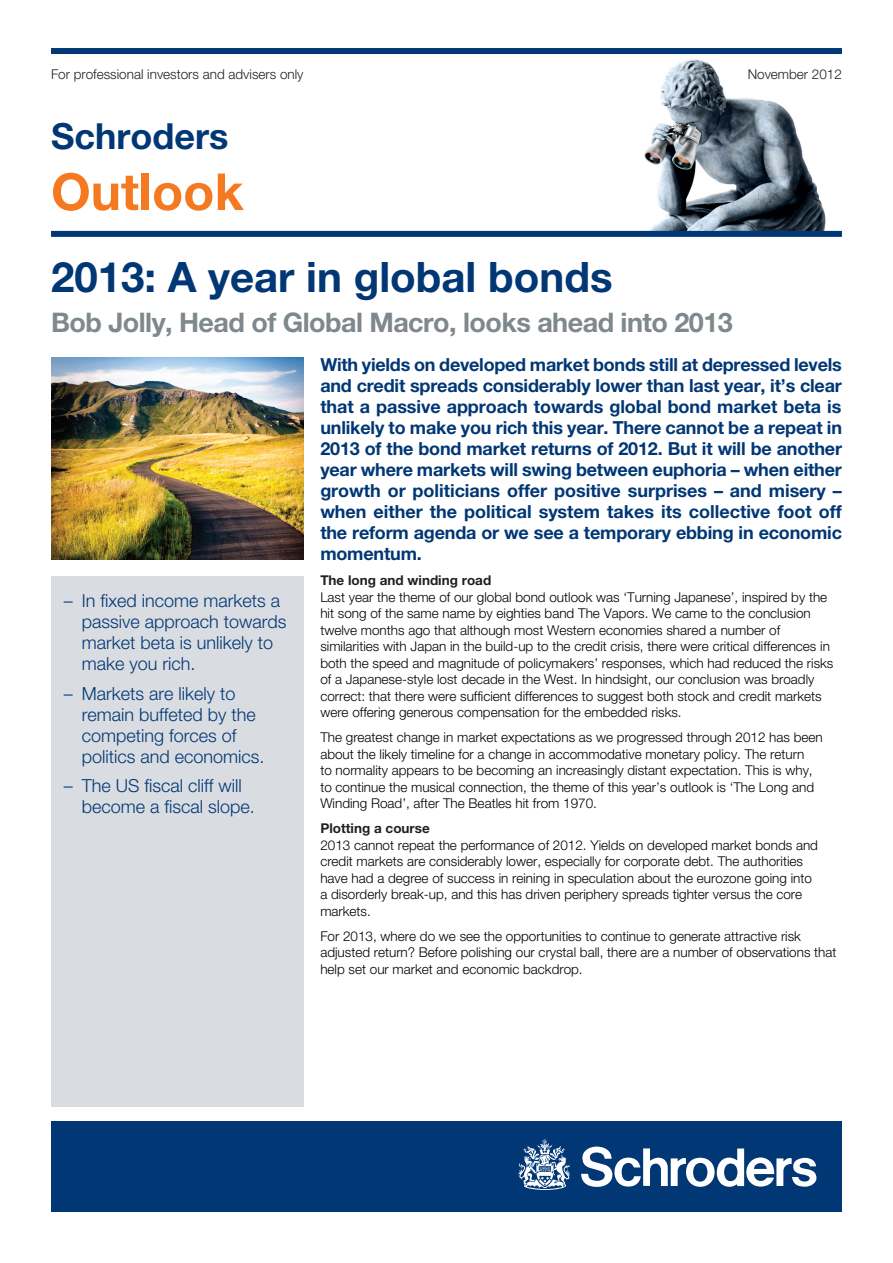
<style>
.page{position:relative;width:893px;height:1263px;background:#fff}
.page>*{position:absolute;margin:0;border:0;box-sizing:border-box;transform-origin:0 0}
.t1{font:700 51px "Helvetica Neue";color:#f47921}
.t2{font:700 42px "Helvetica Neue";color:#013775}
.t3{font:700 36px "Helvetica Neue";color:#013775}
.t4{font:700 27px "Helvetica Neue";letter-spacing:-.02em;color:#7e888d}
.t5{font:700 18px/21px "Helvetica Neue";letter-spacing:-.01em;color:#013775;text-align:justify}
.t6{font:300 18px/21px "Helvetica Neue";color:#013775}
.t7{font:300 13.5px/16.5px "Helvetica Neue";color:#000}
.t8{font:300 13.5px "Helvetica Neue";color:#231f20}
.t9{font:700 13.5px "Helvetica Neue";color:#231f20}
</style>
<div class="page">
<div style="left:51px;top:1122px;width:791px;height:90px;background:#013775"></div>
<svg style="left:581px;top:1146px;width:235px;height:41px"></svg>
<svg style="left:519px;top:1139px;width:51px;height:51px"></svg>
<div style="left:51px;top:576px;width:252px;height:531px;background:#d9dde1"></div>
<img style="left:51px;top:357px;width:252px;height:202px">
<img style="left:600px;top:59px;width:242px;height:172px">
<div style="left:51px;top:48px;width:791px;height:6px;background:#013775"></div>
<div style="left:51px;top:231px;width:791px;height:6px;background:#013775"></div>
<p class="t8" style="left:51px;top:66px;width:254px">For professional investors and advisers only</p>
<p class="t8" style="left:748px;top:66px;width:96px">November 2012</p>
<h3 class="t3" style="left:51px;top:114px;width:179px">Schroders</h3>
<h1 class="t1" style="left:51px;top:160px;width:194px">Outlook</h1>
<h2 class="t2" style="left:51px;top:251px;width:563px">2013: A year in global bonds</h2>
<h3 class="t4" style="left:51px;top:305px;width:683px">Bob Jolly, Head of Global Macro, looks ahead into 2013</h3>
<h3 class="t6" style="left:82px;top:590px;width:206px;text-indent:-18px">– In fixed income markets a passive approach towards market beta is unlikely to make you rich.</h3>
<h3 class="t6" style="left:82px;top:683px;width:184px;text-indent:-18px">– Markets are likely to remain buffeted by the competing forces of politics and economics.</h3>
<h3 class="t6" style="left:82px;top:775px;width:175px;text-indent:-18px">– The US fiscal cliff will become a fiscal slope.</h3>
<p class="t5" style="left:320px;top:354px;width:523px">With yields on developed market bonds still at depressed levels and credit spreads considerably lower than last year, it’s clear that a passive approach towards global bond market beta is unlikely to make you rich this year. There cannot be a repeat in 2013 of the bond market returns of 2012. But it will be another year where markets will swing between euphoria – when either growth or politicians offer positive surprises – and misery – when either the political system takes its collective foot off the reform agenda or we see a temporary ebbing in economic momentum.</p>
<p class="t9" style="left:320px;top:572px;width:172px">The long and winding road</p>
<p class="t7" style="left:320px;top:588px;width:515px">Last year the theme of our global bond outlook was ‘Turning Japanese’, inspired by the hit song of the same name by eighties band The Vapors. We came to the conclusion twelve months ago that although most Western economies shared a number of similarities with Japan in the build-up to the credit crisis, there were critical differences in both the speed and magnitude of policymakers’ responses, which had reduced the risks of a Japanese-style lost decade in the West. In hindsight, our conclusion was broadly correct: that there were sufficient differences to suggest both stock and credit markets were offering generous compensation for the embedded risks.</p>
<p class="t7" style="left:320px;top:729px;width:504px">The greatest change in market expectations as we progressed through 2012 has been about the likely timeline for a change in accommodative monetary policy. The return<br>to normality appears to be becoming an increasingly distant expectation. This is why, to continue the musical connection, the theme of this year’s outlook is ‘The Long and Winding Road’, after The Beatles hit from 1970.</p>
<p class="t9" style="left:320px;top:820px;width:111px">Plotting a course</p>
<p class="t7" style="left:320px;top:836px;width:499px">2013 cannot repeat the performance of 2012. Yields on developed market bonds and credit markets are considerably lower, especially for corporate debt. The authorities have had a degree of success in reining in speculation about the eurozone going into a disorderly break-up, and this has driven periphery spreads tighter versus the core markets.</p>
<p class="t7" style="left:320px;top:927px;width:518px">For 2013, where do we see the opportunities to continue to generate attractive risk adjusted return? Before polishing our crystal ball, there are a number of observations that help set our market and economic backdrop.</p>
</div>
